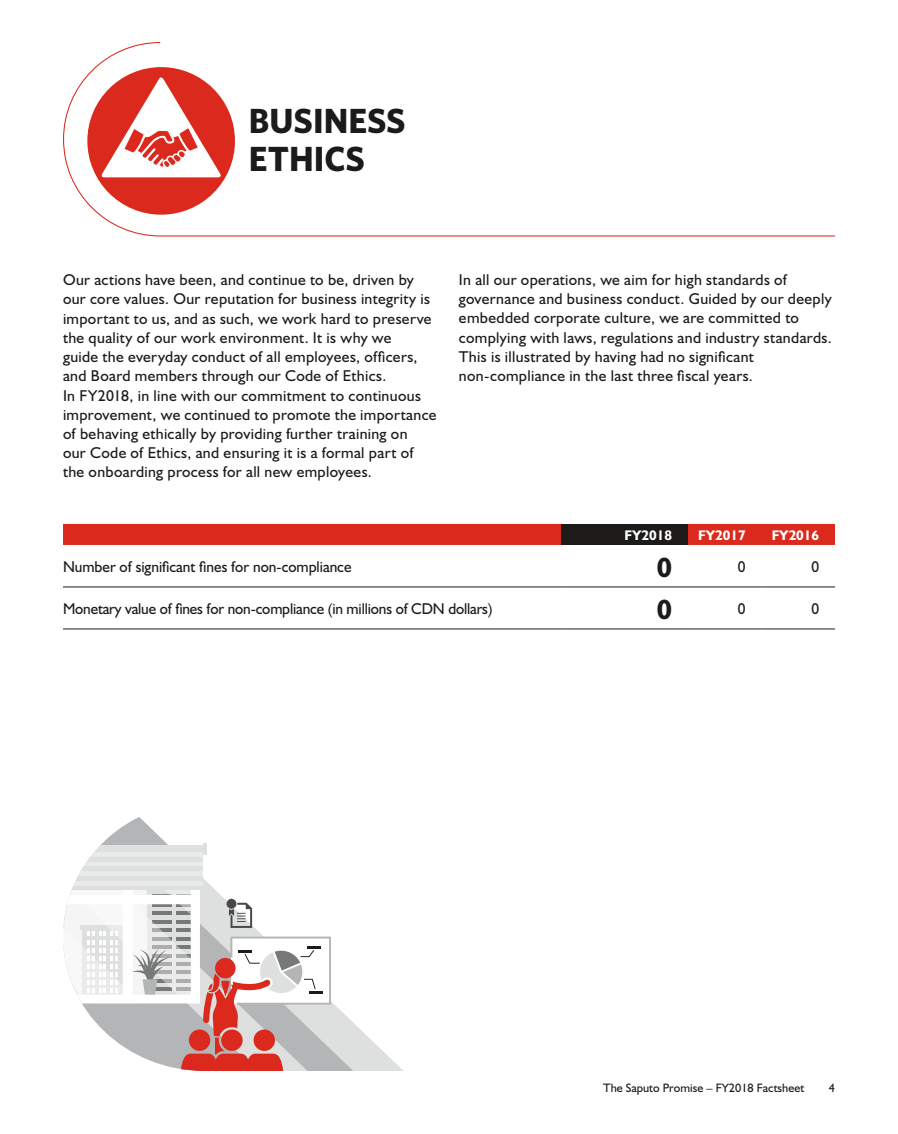
<style>
.page{position:relative;width:898px;height:1134px;background:#fff}
.page>*{position:absolute;margin:0;border:0;box-sizing:border-box;transform-origin:0 0}
.t1{font:700 35px/38.5px "Whitney";color:#1c1b1a}
.t2{font:700 28px "Humanist 521 BT";color:#1c1b1a}
.t3{font:15.75px/19.2px "Humanist 521 BT";letter-spacing:.02em;color:#1c1b1a}
.t4{font:15.75px "Humanist 521 BT";letter-spacing:-.01em;color:#1c1b1a}
.t5{font:15.75px "Humanist 521 BT";color:#1c1b1a}
.t6{font:700 14px "Humanist 521 BT";color:#fff}
.t7{font:12.25px "Humanist 521 BT";color:#1c1b1a}
</style>
<div class="page">
<svg style="left:101px;top:817px;width:67px;height:28px;fill:#b4b5b7"></svg>
<svg style="left:371px;top:1040px;width:32px;height:31px"></svg>
<svg style="left:99px;top:845px;width:104px;height:1px"></svg>
<hr style="left:203px;top:843px;width:4px;height:11px;background:#dedfdf">
<svg style="left:63px;top:846px;width:308px;height:225px"></svg>
<div style="left:63px;top:524px;width:772px;height:21px;background:#db2a1d"></div>
<div style="left:562px;top:524px;width:126px;height:21px;background:#1c1b1a"></div>
<hr style="left:63px;top:587px;width:499px;height:1px;background:#1c1b1a">
<hr style="left:562px;top:587px;width:126px;height:1px;background:#1c1b1a">
<hr style="left:688px;top:587px;width:73px;height:1px;background:#1c1b1a">
<hr style="left:761px;top:587px;width:74px;height:1px;background:#1c1b1a">
<hr style="left:63px;top:629px;width:499px;height:1px;background:#1c1b1a">
<hr style="left:562px;top:629px;width:126px;height:1px;background:#1c1b1a">
<hr style="left:688px;top:629px;width:73px;height:1px;background:#1c1b1a">
<hr style="left:761px;top:629px;width:74px;height:1px;background:#1c1b1a">
<svg style="left:63px;top:42px;width:772px;height:195px"></svg>
<h1 class="t1" style="left:249px;top:100px;width:158px">BUSINESS<br>ETHICS</h1>
<p class="t3" style="left:63px;top:270px;width:375px">Our actions have been, and continue to be, driven by our core values. Our reputation for business integrity is important to us, and as such, we work hard to preserve the quality of our work environment. It is why we<br>guide the everyday conduct of all employees, officers, and Board members through our Code of Ethics.<br>In FY2018, in line with our commitment to continuous improvement, we continued to promote the importance of behaving ethically by providing further training on<br>our Code of Ethics, and ensuring it is a formal part of the onboarding process for all new employees.</p>
<p class="t3" style="left:459px;top:270px;width:374px">In all our operations, we aim for high standards of governance and business conduct. Guided by our deeply embedded corporate culture, we are committed to complying with laws, regulations and industry standards.<br>This is illustrated by having had no significant non-compliance in the last three fiscal years.</p>
<p class="t6" style="left:624px;top:526px;width:49px">FY2018</p>
<p class="t6" style="left:698px;top:526px;width:49px">FY2017</p>
<p class="t6" style="left:771px;top:526px;width:49px">FY2016</p>
<p class="t5" style="left:63px;top:557px;width:290px">Number of significant fines for non-compliance</p>
<h2 class="t2" style="left:657px;top:550px;width:17px">0</h2>
<p class="t3" style="left:738px;top:557px;width:9px">0</p>
<p class="t3" style="left:811px;top:557px;width:9px">0</p>
<p class="t4" style="left:63px;top:599px;width:431px">Monetary value of fines for non-compliance (in millions of CDN dollars)</p>
<h2 class="t2" style="left:657px;top:592px;width:17px">0</h2>
<p class="t3" style="left:738px;top:599px;width:9px">0</p>
<p class="t3" style="left:811px;top:599px;width:9px">0</p>
<p class="t7" style="left:603px;top:1080px;width:203px">The Saputo Promise – FY2018 Factsheet</p>
<p class="t7" style="left:829px;top:1080px;width:8px">4</p>
</div>
